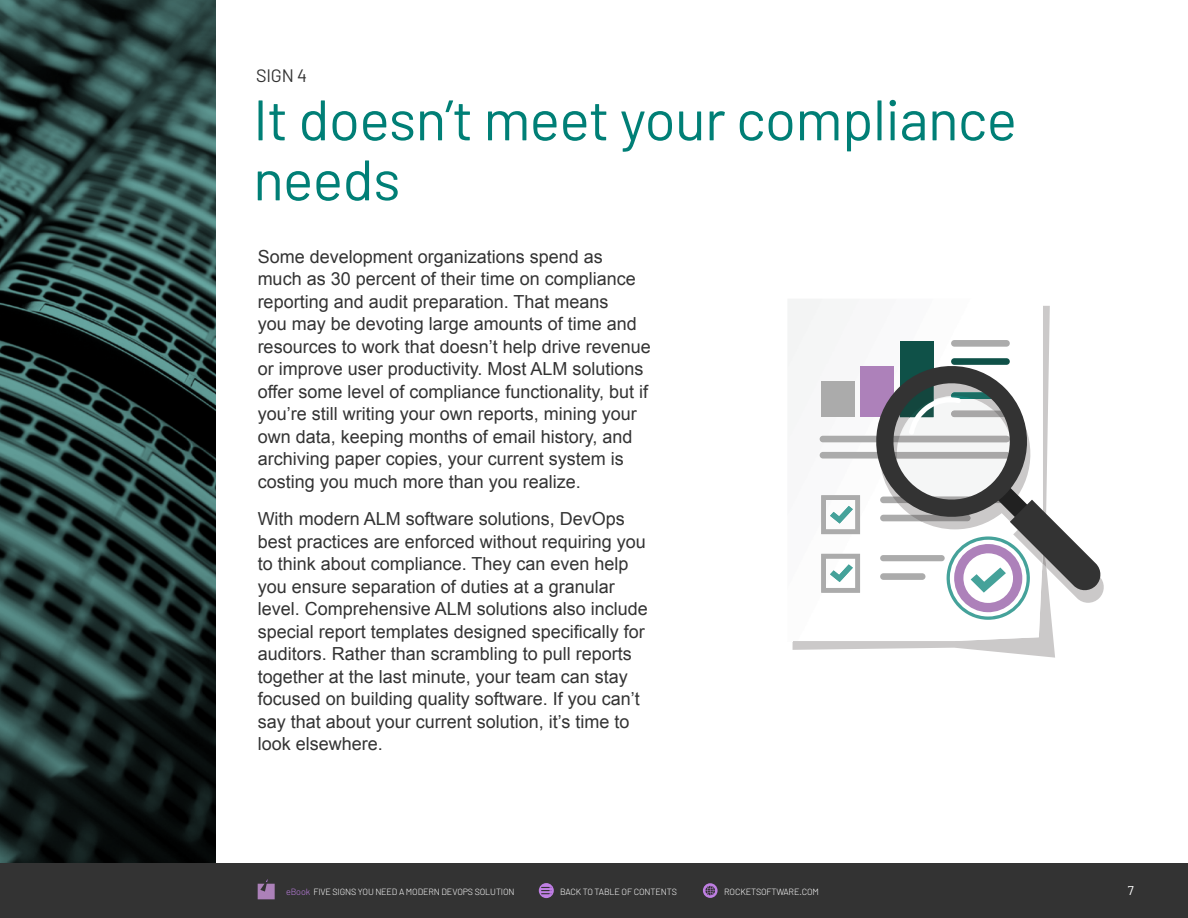
<style>
.page{position:relative;width:1188px;height:918px;background:#fff}
.page>*{position:absolute;margin:0;border:0;box-sizing:border-box;transform-origin:0 0}
.t1{font:57px/60px "Barlow";letter-spacing:-.01em;color:#007f76}
.t2{font:18px/22.5px "Arial";color:#333}
.t3{font:18px "Barlow";color:#333}
.t4{font:12.75px "Barlow";color:#fff}
.t5{font:300 9px "Barlow";letter-spacing:-.015em;color:#fff}
.s1{color:#bf7fe3}
</style>
<div class="page">
<svg style="left:0;top:0;width:216px;height:863px;background:#233837"></svg>
<svg style="left:793px;top:306px;width:262px;height:352px;fill:#cdcbcb"></svg>
<img style="left:788px;top:299px;width:255px;height:342px">
<div style="left:951px;top:340px;width:59px;height:7px;background:#ababab;border-radius:3px"></div>
<div style="left:951px;top:358px;width:59px;height:7px;background:#40756e;border-radius:3px"></div>
<div style="left:820px;top:436px;width:190px;height:6px;background:#ababab;border-radius:3px"></div>
<div style="left:820px;top:452px;width:190px;height:7px;background:#ababab;border-radius:3px"></div>
<svg style="left:821px;top:495px;width:39px;height:39px"></svg>
<svg style="left:821px;top:554px;width:39px;height:39px"></svg>
<div style="left:861px;top:366px;width:33px;height:51px;background:#ad81ba"></div>
<div style="left:821px;top:382px;width:34px;height:35px;background:#ababab"></div>
<div style="left:900px;top:341px;width:33px;height:76px;background:#0f5148"></div>
<img style="left:946px;top:613px;width:84px;height:7px">
<svg style="left:869px;top:359px;width:235px;height:254px"></svg>
<div style="left:0;top:863px;width:1188px;height:55px;background:#333"></div>
<svg style="left:539px;top:883px;width:15px;height:15px"></svg>
<svg style="left:542px;top:887px;width:10px;height:7px"></svg>
<svg style="left:703px;top:883px;width:15px;height:15px"></svg>
<svg style="left:258px;top:879px;width:17px;height:20px"></svg>
<p class="t3" style="left:256px;top:62px;width:52px">SIGN 4</p>
<h1 class="t1" style="left:253px;top:85px;width:765px">It doesn’t meet your compliance needs</h1>
<p class="t2" style="left:258px;top:245px;width:395px">Some development organizations spend as much as 30 percent of their time on compliance reporting and audit preparation. That means<br>you may be devoting large amounts of time and resources to work that doesn’t help drive revenue or improve user productivity. Most ALM solutions offer some level of compliance functionality, but if you’re still writing your own reports, mining your own data, keeping months of email history, and archiving paper copies, your current system is costing you much more than you realize.</p>
<p class="t2" style="left:258px;top:508px;width:392px">With modern ALM software solutions, DevOps best practices are enforced without requiring you to think about compliance. They can even help you ensure separation of duties at a granular level. Comprehensive ALM solutions also include special report templates designed specifically for auditors. Rather than scrambling to pull reports together at the last minute, your team can stay focused on building quality software. If you can’t say that about your current solution, it’s time to look elsewhere.</p>
<p class="t5" style="left:286px;top:885px;width:230px"><span class="s1">eBook</span> FIVE SIGNS YOU NEED A MODERN DEVOPS SOLUTION</p>
<p class="t5" style="left:560px;top:885px;width:118px">BACK TO TABLE OF CONTENTS</p>
<p class="t5" style="left:724px;top:885px;width:96px">ROCKETSOFTWARE.COM</p>
<p class="t4" style="left:1128px;top:881px;width:8px">7</p>
</div>
